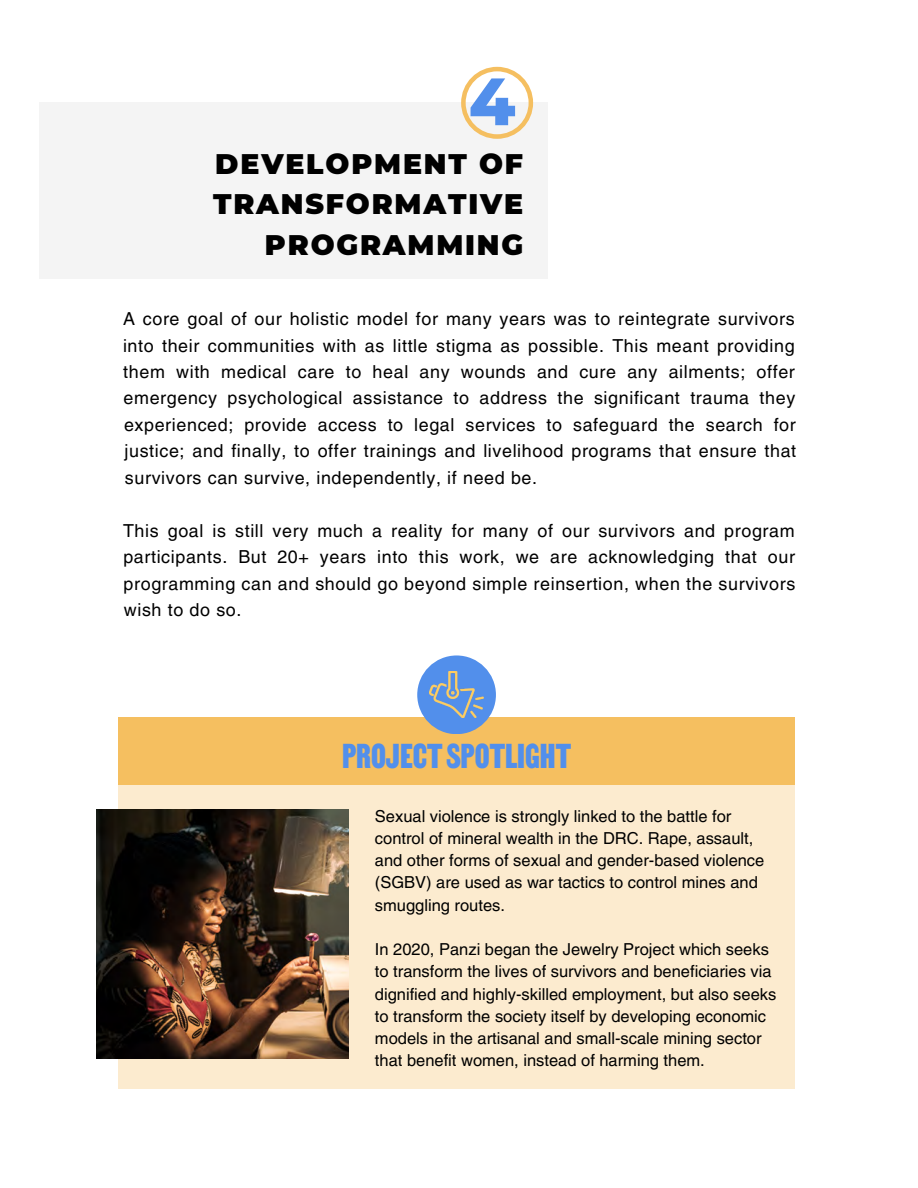
<style>
.page{position:relative;width:918px;height:1188px;background:#fff}
.page>*{position:absolute;margin:0;border:0;box-sizing:border-box;transform-origin:0 0}
.t1{font:800 66.75px "Montserrat";color:#528feb}
.t2{font:41.7px "MARTIN";color:#528feb}
.t3{font:900 28.2px/40.2px "Montserrat";letter-spacing:.065em;color:#000;text-align:right}
.t4{font:17.85px/26.4px "Helvetica LT Pro";letter-spacing:.035em;color:#000;text-align:justify}
.t5{font:16.5px/22.2px "Helvetica LT Pro";color:#000}
</style>
<div class="page">
<div style="left:39px;top:102px;width:509px;height:176px;background:#f4f4f4"></div>
<svg style="left:461px;top:67px;width:72px;height:72px"></svg>
<div style="left:118px;top:784px;width:677px;height:305px;background:#fcebcf"></div>
<div style="left:118px;top:717px;width:677px;height:68px;background:#f5bf60"></div>
<div style="left:417px;top:655px;width:79px;height:79px;background:#528feb;border-radius:50%"></div>
<img style="left:430px;top:672px;width:54px;height:46px">
<img style="left:96px;top:810px;width:252px;height:249px">
<h1 class="t1" style="left:469px;top:61px;width:48px">4</h1>
<h3 class="t3" style="left:213px;top:144px;width:312px">DEVELOPMENT OF<br>TRANSFORMATIVE<br>PROGRAMMING</h3>
<p class="t4" style="left:123px;top:307px;width:675px">A core goal of our holistic model for many years was to reintegrate survivors into their communities with as little stigma as possible. This meant providing them with medical care to heal any wounds and cure any ailments; offer emergency psychological assistance to address the significant trauma they experienced; provide access to legal services to safeguard the search for justice; and finally, to offer trainings and livelihood programs that ensure that survivors can survive, independently, if need be.</p>
<p class="t4" style="left:123px;top:519px;width:674px">This goal is still very much a reality for many of our survivors and program participants. But 20+ years into this work, we are acknowledging that our programming can and should go beyond simple reinsertion, when the survivors wish to do so.</p>
<h2 class="t2" style="left:342px;top:729px;width:231px">PROJECTSPOTLIGHT</h2>
<p class="t5" style="left:375px;top:806px;width:391px">Sexual violence is strongly linked to the battle for control of mineral wealth in the DRC. Rape, assault, and other forms of sexual and gender-based violence (SGBV) are used as war tactics to control mines and smuggling routes.</p>
<p class="t5" style="left:375px;top:940px;width:403px">In 2020, Panzi began the Jewelry Project which seeks to transform the lives of survivors and beneficiaries via dignified and highly-skilled employment, but also seeks to transform the society itself by developing economic models in the artisanal and small-scale mining sector that benefit women, instead of harming them.</p>
</div>
